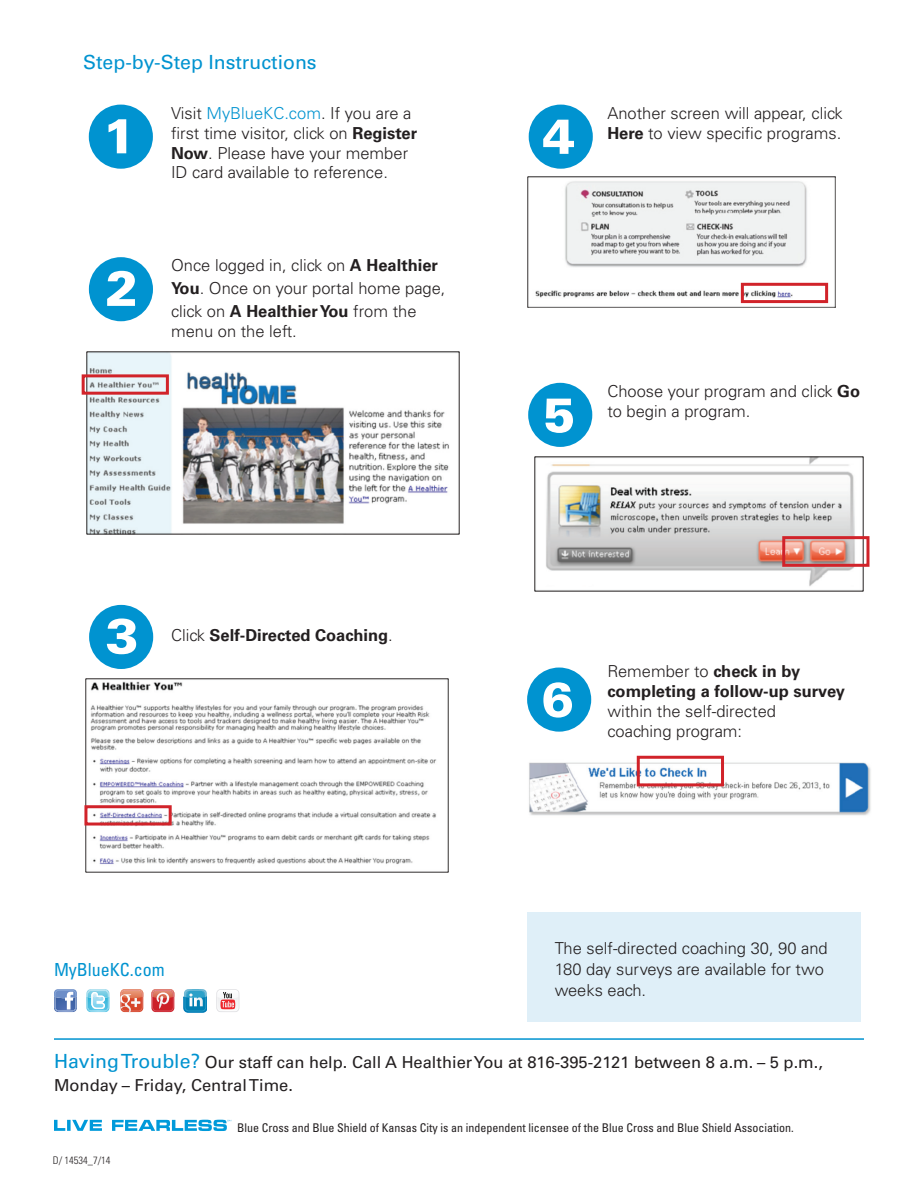
<style>
.page{position:relative;width:918px;height:1188px;background:#fff}
.page>*{position:absolute;margin:0;border:0;box-sizing:border-box;transform-origin:0 0}
.subhead{font:19.5px "Univers";color:#0093d0}
.t1{font:condensed 18px "Univers";color:#0093d0}
.Body{font:300 16.5px/19.8px "Univers";color:#231f20}
.t2{font:16.5px/22.8px "Univers";color:#231f20}
.t3{font:700 16.5px "Univers";color:#231f20}
.t4{font:condensed 12px "Univers";color:#231f20}
.t5{font:300 condensed 10.5px "Univers";color:#231f20}
.s1{color:#0093d0}
.s2{font-weight:700}
.s3{font-weight:300}
.s4{font-size:19.5px;color:#0093d0}
</style>
<div class="page">
<svg style="left:89px;top:105px;width:64px;height:64px"></svg>
<svg style="left:89px;top:257px;width:64px;height:64px"></svg>
<img style="left:87px;top:351px;width:373px;height:183px">
<div style="left:82px;top:374px;width:87px;height:21px;border:3px solid #d1232a"></div>
<svg style="left:89px;top:605px;width:64px;height:64px"></svg>
<img style="left:85px;top:678px;width:363px;height:194px">
<div style="left:84px;top:805px;width:88px;height:21px;border:3px solid #d1232a"></div>
<img style="left:528px;top:177px;width:307px;height:130px">
<div style="left:741px;top:283px;width:87px;height:20px;border:3px solid #d1232a"></div>
<svg style="left:528px;top:383px;width:64px;height:64px"></svg>
<img style="left:534px;top:456px;width:330px;height:135px">
<div style="left:782px;top:536px;width:87px;height:31px;border:3px solid #d1232a"></div>
<svg style="left:528px;top:668px;width:63px;height:64px"></svg>
<img style="left:529px;top:755px;width:342px;height:61px">
<div style="left:637px;top:756px;width:87px;height:30px;border:3px solid #d1232a"></div>
<svg style="left:54px;top:989px;width:23px;height:23px"></svg>
<svg style="left:120px;top:989px;width:23px;height:23px"></svg>
<svg style="left:184px;top:989px;width:23px;height:23px"></svg>
<svg style="left:151px;top:989px;width:23px;height:23px"></svg>
<svg style="left:151px;top:989px;width:23px;height:22px"></svg>
<svg style="left:87px;top:989px;width:22px;height:23px"></svg>
<svg style="left:216px;top:989px;width:23px;height:23px"></svg>
<hr style="left:54px;top:1038px;width:810px;height:2px;background:#0093d0">
<svg style="left:54px;top:1120px;width:48px;height:11px"></svg>
<svg style="left:112px;top:1120px;width:119px;height:11px"></svg>
<div style="left:528px;top:913px;width:333px;height:109px;background:#dfeff8"></div>
<svg style="left:529px;top:105px;width:64px;height:64px"></svg>
<p class="subhead" style="left:83px;top:50px;width:235px">Step-by-Step Instructions</p>
<p class="Body" style="left:171px;top:103px;width:248px">Visit <span class="s1">MyBlueKC.com</span>. If you are a first time visitor, click on <span class="s2">Register<br>Now</span>. Please have your member<br>ID card available to reference.</p>
<p class="Body" style="left:171px;top:254px;width:276px;line-height:22.8px">Once logged in, click on <span class="s2">A Healthier<br>You</span>. Once on your portal home page, click on <span class="s2">A Healthier You</span> from the</p>
<p class="Body" style="left:171px;top:321px;width:127px">menu on the left.</p>
<p class="t3" style="left:171px;top:625px;width:223px"><span class="s3">Click</span> Self-Directed Coaching<span class="s3">.</span></p>
<p class="t1" style="left:54px;top:958px;width:112px">MyBlueKC.com</p>
<p class="Body" style="left:607px;top:103px;width:237px">Another screen will appear, click<br><span class="s2">Here</span> to view specific programs.</p>
<p class="Body" style="left:607px;top:381px;width:254px">Choose your program and click <span class="s2">Go </span>to begin a program.</p>
<p class="Body" style="left:607px;top:662px;width:239px">Remember to <span class="s2">check in by completing a follow-up survey </span>within the self-directed<br>coaching program:</p>
<p class="Body" style="left:555px;top:938px;width:275px;line-height:21px">The self-directed coaching 30, 90 and<br>180 day surveys are available for two weeks each.</p>
<p class="t2" style="left:54px;top:1051px;width:771px"><span class="s4">Having Trouble?</span> Our staff can help. Call A Healthier You at 816-395-2121 between 8 a.m. – 5 p.m.,<br>Monday – Friday, Central Time.</p>
<p class="t5" style="left:53px;top:1154px;width:59px">D/ 14534_7/14</p>
<p class="t4" style="left:237px;top:1120px;width:558px">Blue Cross and Blue Shield of Kansas City is an independent licensee of the Blue Cross and Blue Shield Association.</p>
</div>
